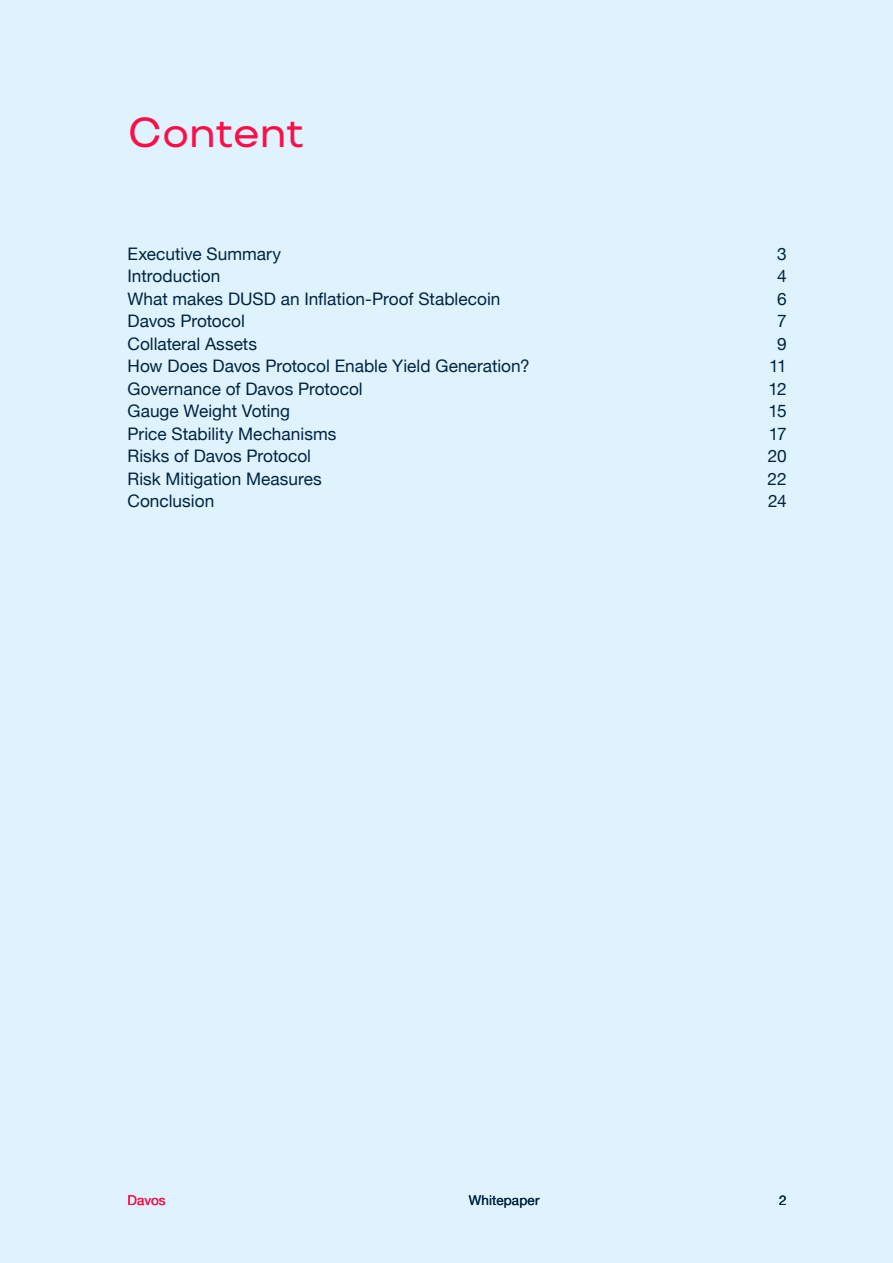
<style>
.page{position:relative;width:893px;height:1263px;background:#dff3ff}
.page>*{position:absolute;margin:0;border:0;box-sizing:border-box;transform-origin:0 0}
.t1{font:500 42px "TT Travels";letter-spacing:-.01em;color:#ff0d46}
.t2{font:17.25px "Helvetica Neue";color:#002440}
.t3{font:13.5px "Helvetica Neue";letter-spacing:.01em;color:#002440}
.t4{font:13.5px "Helvetica Neue";letter-spacing:.005em;color:#ff0d46}
</style>
<div class="page">
<h1 class="t1" style="left:128px;top:107px;width:178px">Content</h1>
<p class="t2" style="left:128px;top:241px;width:155px">Executive Summary</p>
<p class="t2" style="left:777px;top:241px;width:11px">3</p>
<p class="t2" style="left:128px;top:263px;width:94px">Introduction</p>
<p class="t2" style="left:777px;top:263px;width:11px">4</p>
<p class="t2" style="left:128px;top:286px;width:374px">What makes DUSD an Inflation-Proof Stablecoin</p>
<p class="t2" style="left:777px;top:286px;width:11px">6</p>
<p class="t2" style="left:128px;top:308px;width:119px">Davos Protocol</p>
<p class="t2" style="left:777px;top:308px;width:11px">7</p>
<p class="t2" style="left:128px;top:331px;width:131px">Collateral Assets</p>
<p class="t2" style="left:777px;top:331px;width:11px">9</p>
<p class="t2" style="left:128px;top:353px;width:404px">How Does Davos Protocol Enable Yield Generation?</p>
<p class="t2" style="left:769px;top:353px;width:19px">11</p>
<p class="t2" style="left:128px;top:376px;width:237px">Governance of Davos Protocol</p>
<p class="t2" style="left:768px;top:376px;width:20px">12</p>
<p class="t2" style="left:128px;top:398px;width:164px">Gauge Weight Voting</p>
<p class="t2" style="left:768px;top:398px;width:20px">15</p>
<p class="t2" style="left:128px;top:421px;width:210px">Price Stability Mechanisms</p>
<p class="t2" style="left:769px;top:421px;width:19px">17</p>
<p class="t2" style="left:128px;top:443px;width:185px">Risks of Davos Protocol</p>
<p class="t2" style="left:768px;top:443px;width:20px">20</p>
<p class="t2" style="left:128px;top:466px;width:196px">Risk Mitigation Measures</p>
<p class="t2" style="left:768px;top:466px;width:21px">22</p>
<p class="t2" style="left:128px;top:488px;width:88px">Conclusion</p>
<p class="t2" style="left:768px;top:488px;width:20px">24</p>
<p class="t4" style="left:128px;top:1190px;width:40px">Davos</p>
<p class="t3" style="left:469px;top:1190px;width:72px">Whitepaper</p>
<p class="t3" style="left:779px;top:1190px;width:9px">2</p>
</div>
